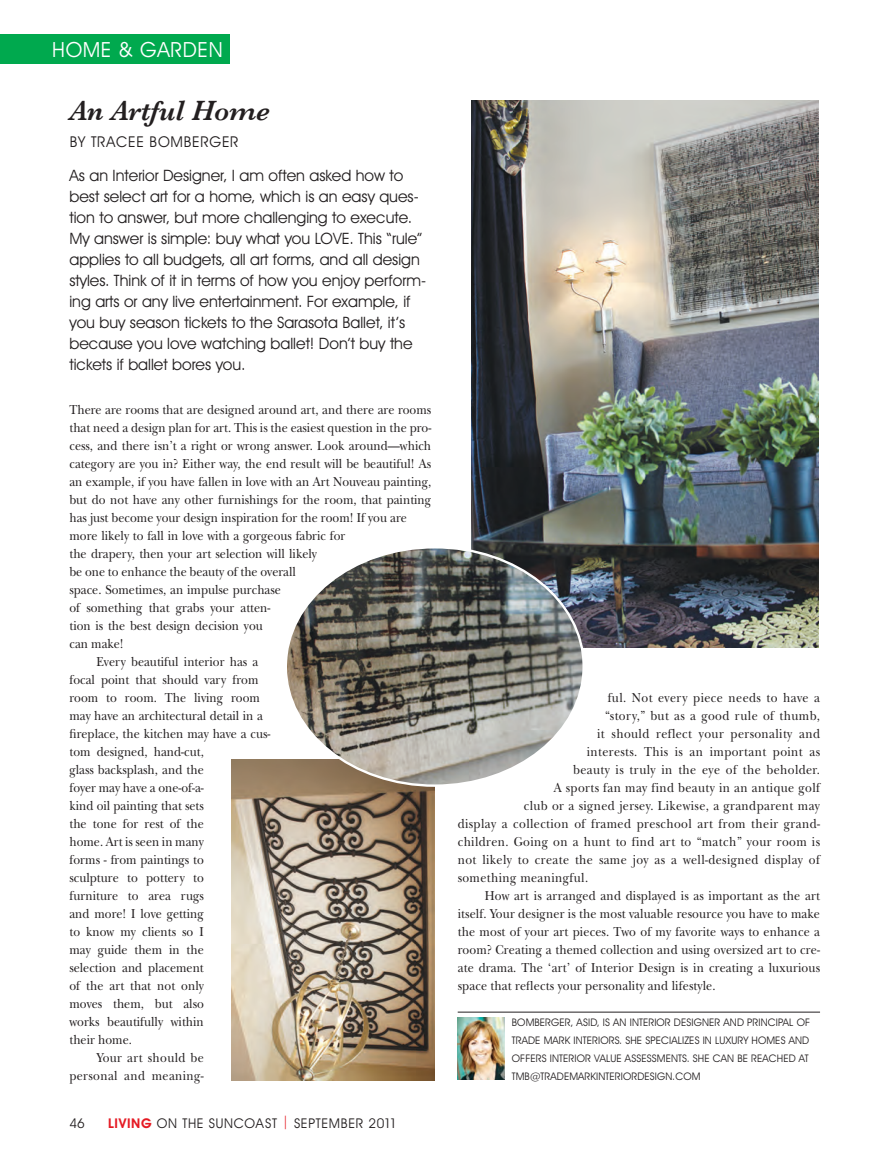
<style>
.page{position:relative;width:891px;height:1161px;background:#fff}
.page>*{position:absolute;margin:0;border:0;box-sizing:border-box;transform-origin:0 0}
.t1{font:italic 600 28.5px "Baskerville";color:#231f20}
.t2{font:21px "Avant Garde IT Cby BT";color:#fff}
.t3{font:15.75px/21px "Avant Garde IT Cby BT";color:#231f20}
.t4{font:15px "Avant Garde IT Cby BT";letter-spacing:.055em;color:#231f20}
.t5{font:13.5px "New Baskerville";color:#231f20;scale:.9 1}
.t6{font:13.5px "New Baskerville";letter-spacing:.03em;color:#231f20;scale:.9 1}
.t7{font:13.5px "Avant Garde IT Cby BT";letter-spacing:.05em;color:#231f20}
.t8{font:10.5px/18px "Avant Garde IT Cby BT";letter-spacing:.01em;color:#231f20;text-align:justify}
.s1{font-weight:600;color:#e51a23}
.s2{color:#e51a23}
</style>
<div class="page">
<div style="left:0;top:34px;width:230px;height:30px;background:#00a94e"></div>
<hr style="left:458px;top:1012px;width:362px;height:1px;background:#231f20">
<img style="left:458px;top:1018px;width:46px;height:62px">
<img style="left:471px;top:100px;width:348px;height:548px">
<img style="left:231px;top:760px;width:204px;height:321px">
<img style="left:286px;top:547px;width:298px;height:239px">
<h2 class="t2" style="left:52px;top:36px;width:16px">HOME</h2>
<h2 class="t2" style="left:119px;top:36px;width:84px">&amp; GAR DEN</h2>
<h1 class="t1" style="left:70px;top:94px;width:202px">An Artful Home</h1>
<p class="t4" style="left:70px;top:132px;width:170px">By Tracee Bomberger</p>
<p class="t3" style="left:69px;top:165px;width:358px">As an Interior Designer, I am often asked how to best select art for a home, which is an easy ques&shy;tion to answer, but more challenging to execute.<br>My answer is simple: buy what you LOVE . This “rule” applies to all budgets, all art forms, and all design styles. Think of it in terms of how you enjoy perform&shy;ing arts or any live entertainment. For example, if you buy season tickets to the Sarasota Ballet, it’s because you love watching ballet! Don’t buy the tickets if ballet bores you.</p>
<p class="t5" style="left:69px;top:401px;width:404px">There are rooms that are designed around art, and there are rooms</p>
<p class="t5" style="left:69px;top:419px;width:404px">that need a design plan for art. This is the easiest question in the pro-</p>
<p class="t5" style="left:69px;top:437px;width:404px">cess, and there isn’t a right or wrong answer. Look around—which</p>
<p class="t5" style="left:69px;top:455px;width:404px">category are you in? Either way, the end result will be beautiful! As</p>
<p class="t5" style="left:69px;top:473px;width:404px">an example, if you have fallen in love with an Art Nouveau painting,</p>
<p class="t5" style="left:69px;top:491px;width:404px">but do not have any other furnishings for the room, that painting</p>
<p class="t5" style="left:69px;top:509px;width:377px">has just become your design inspiration for the room! If you are</p>
<p class="t5" style="left:69px;top:527px;width:308px">more likely to fall in love with a gorgeous fabric for</p>
<p class="t5" style="left:69px;top:545px;width:277px">the drapery, then your art selection will likely</p>
<p class="t5" style="left:69px;top:563px;width:253px">be one to enhance the beauty of the overall</p>
<p class="t5" style="left:69px;top:581px;width:236px">space. Sometimes, an impulse purchase</p>
<p class="t5" style="left:69px;top:599px;width:225px">of something that grabs your atten-</p>
<p class="t5" style="left:69px;top:617px;width:217px">tion is the best design decision you</p>
<p class="t5" style="left:69px;top:635px;width:62px">can make!</p>
<p class="t5" style="left:96px;top:653px;width:182px">Every beautiful interior has a</p>
<p class="t5" style="left:69px;top:671px;width:212px">focal point that should vary from</p>
<p class="t5" style="left:69px;top:689px;width:213px">room to room. The living room</p>
<p class="t5" style="left:69px;top:707px;width:216px">may have an architectural detail in a</p>
<p class="t5" style="left:69px;top:725px;width:225px">fireplace, the kitchen may have a cus-</p>
<p class="t5" style="left:69px;top:743px;width:151px">tom designed, hand-cut,</p>
<p class="t5" style="left:69px;top:761px;width:151px">glass backsplash, and the</p>
<p class="t5" style="left:69px;top:779px;width:151px">foyer may have a one-of-a-</p>
<p class="t5" style="left:69px;top:797px;width:151px">kind oil painting that sets</p>
<p class="t5" style="left:69px;top:815px;width:151px">the tone for rest of the</p>
<p class="t5" style="left:69px;top:833px;width:151px">home. Art is seen in many</p>
<p class="t5" style="left:69px;top:851px;width:151px">forms - from paintings to</p>
<p class="t5" style="left:69px;top:869px;width:151px">sculpture to pottery to</p>
<p class="t5" style="left:69px;top:887px;width:151px">furniture to area rugs</p>
<p class="t5" style="left:69px;top:905px;width:151px">and more! I love getting</p>
<p class="t5" style="left:69px;top:923px;width:151px">to know my clients so I</p>
<p class="t5" style="left:69px;top:941px;width:151px">may guide them in the</p>
<p class="t5" style="left:69px;top:959px;width:151px">selection and placement</p>
<p class="t5" style="left:69px;top:977px;width:151px">of the art that not only</p>
<p class="t5" style="left:69px;top:995px;width:151px">moves them, but also</p>
<p class="t5" style="left:69px;top:1013px;width:151px">works beautifully within</p>
<p class="t5" style="left:69px;top:1031px;width:71px">their home.</p>
<p class="t6" style="left:96px;top:1049px;width:121px">Your art should be</p>
<p class="t6" style="left:69px;top:1067px;width:151px">personal and meaning-</p>
<p class="t7" style="left:69px;top:1115px;width:17px">46</p>
<p class="t7" style="left:108px;top:1115px;width:291px"><span class="s1">Living</span> on the Suncoast <span class="s2">|</span> september 2011</p>
<p class="t6" style="left:608px;top:689px;width:237px">ful. Not every piece needs to have a</p>
<p class="t6" style="left:605px;top:707px;width:241px">“story,” but as a good rule of thumb,</p>
<p class="t6" style="left:597px;top:725px;width:249px">it should reflect your personality and</p>
<p class="t6" style="left:587px;top:743px;width:261px">interests. This is an important point as</p>
<p class="t6" style="left:573px;top:761px;width:276px">beauty is truly in the eye of the beholder.</p>
<p class="t6" style="left:554px;top:779px;width:297px">A sports fan may find beauty in an antique golf</p>
<p class="t6" style="left:524px;top:797px;width:331px">club or a signed jersey. Likewise, a grandparent may</p>
<p class="t6" style="left:458px;top:815px;width:404px">display a collection of framed preschool art from their grand-</p>
<p class="t6" style="left:458px;top:833px;width:404px">children. Going on a hunt to find art to “match” your room is</p>
<p class="t6" style="left:458px;top:851px;width:404px">not likely to create the same joy as a well-designed display of</p>
<p class="t6" style="left:458px;top:869px;width:146px">something meaningful.</p>
<p class="t5" style="left:485px;top:887px;width:374px">How art is arranged and displayed is as important as the art</p>
<p class="t5" style="left:458px;top:905px;width:404px">itself. Your designer is the most valuable resource you have to make</p>
<p class="t5" style="left:458px;top:923px;width:404px">the most of your art pieces. Two of my favorite ways to enhance a</p>
<p class="t5" style="left:458px;top:941px;width:404px">room? Creating a themed collection and using oversized art to cre-</p>
<p class="t5" style="left:458px;top:959px;width:404px">ate drama. The ‘art’ of Interior Design is in creating a luxurious</p>
<p class="t5" style="left:458px;top:977px;width:288px">space that reflects your personality and lifestyle.</p>
<p class="t8" style="left:512px;top:1013px;width:178px">Bomberger, ASID, is an interior desig</p>
<p class="t8" style="left:512px;top:1013px;width:298px;text-indent:190px">ner and principal of Trade Mark Interiors. She speciali zes in luxury homes and off ers Interior Value Ass</p>
<p class="t8" style="left:512px;top:1049px;width:297px;text-indent:130px">ess ments. She can be reached at tmb@trademarkinteriordesig</p>
<p class="t8" style="left:665px;top:1067px;width:37px">n.com</p>
</div>
